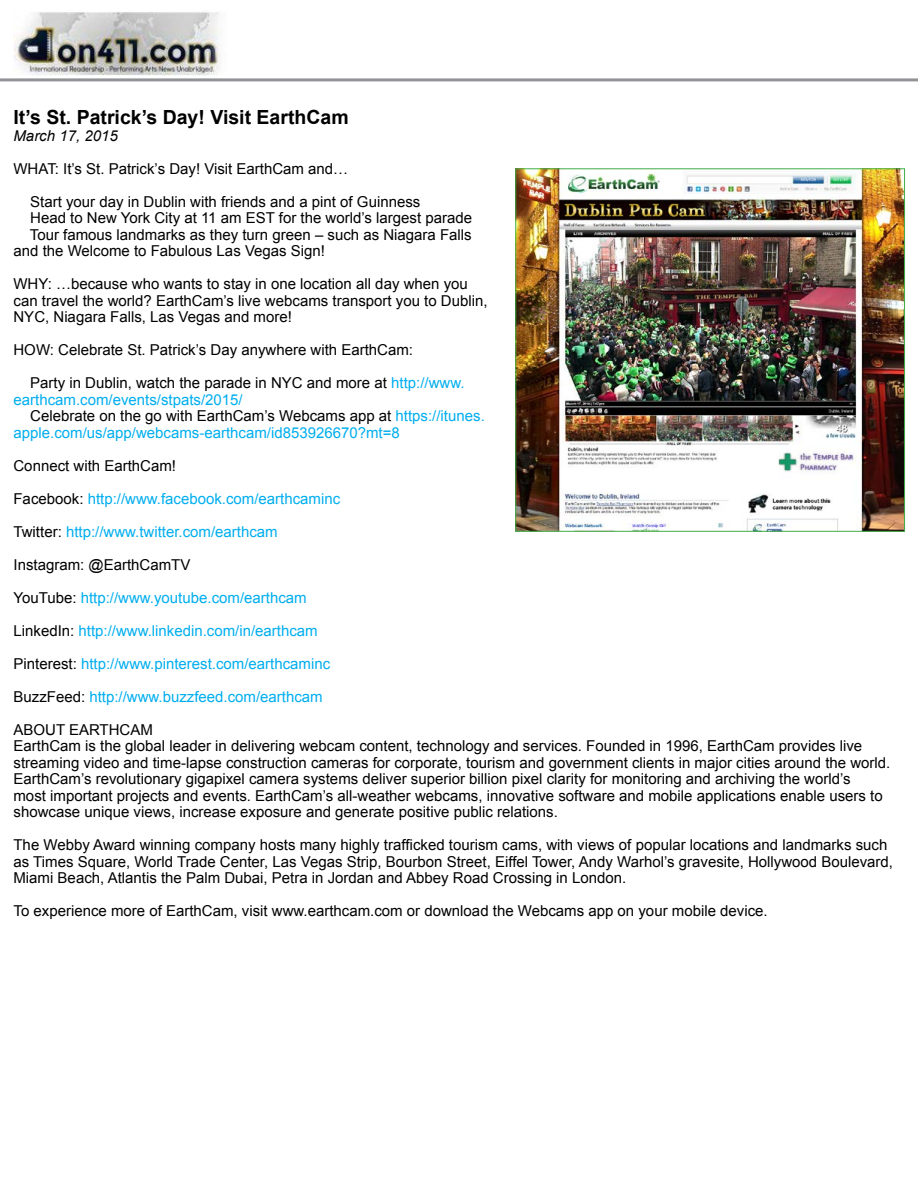
<style>
.page{position:relative;width:918px;height:1188px;background:#fff}
.page>*{position:absolute;margin:0;border:0;box-sizing:border-box;transform-origin:0 0}
.t1{font:700 19.5px "Arial";color:#000}
.t2{font:15px/16.5px "Arial";color:#000}
.t3{font:15px/16.5px "Arial";color:#00aeef}
.t4{font:italic 15px "Arial";color:#000}
.s1{color:#000}
</style>
<div class="page">
<img style="left:517px;top:170px;width:386px;height:360px">
<div style="left:515px;top:168px;width:390px;height:364px;border:1px solid #41ad49"></div>
<img style="left:14px;top:12px;width:206px;height:64px">
<hr style="left:0;top:78px;width:918px;height:3px;background:#919396">
<h1 class="t1" style="left:14px;top:105px;width:337px">It’s St. Patrick’s Day! Visit EarthCam</h1>
<p class="t4" style="left:14px;top:126px;width:106px">March 17, 2015</p>
<p class="t2" style="left:14px;top:160px;width:336px">WHAT: It’s St. Patrick’s Day! Visit EarthCam and…</p>
<p class="t2" style="left:30px;top:193px;width:392px">Start your day in Dublin with friends and a pint of Guinness</p>
<p class="t2" style="left:30px;top:210px;width:443px">Head to New York City at 11 am EST for the world’s largest parade</p>
<p class="t2" style="left:30px;top:226px;width:443px">Tour famous landmarks as they turn green – such as Niagara Falls</p>
<p class="t2" style="left:14px;top:243px;width:313px">and the Welcome to Fabulous Las Vegas Sign!</p>
<p class="t2" style="left:14px;top:276px;width:476px">WHY: …because who wants to stay in one location all day when you can travel the world? EarthCam’s live webcams transport you to Dublin,<br>NYC, Niagara Falls, Las Vegas and more!</p>
<p class="t2" style="left:14px;top:342px;width:401px">HOW: Celebrate St. Patrick’s Day anywhere with EarthCam:</p>
<p class="t3" style="left:14px;top:375px;width:453px;text-indent:17px"><span class="s1">Party in Dublin, watch the parade in NYC and more at</span> http://www. earthcam.com/events/stpats/2015/</p>
<p class="t3" style="left:14px;top:408px;width:473px;text-indent:17px"><span class="s1">Celebrate on the go with EarthCam’s Webcams app at</span> https://itunes. apple.com/us/app/webcams-earthcam/id853926670?mt=8</p>
<p class="t2" style="left:14px;top:457px;width:164px">Connect with EarthCam!</p>
<p class="t3" style="left:14px;top:490px;width:328px"><span class="s1">Facebook:</span> http://www.facebook.com/earthcaminc</p>
<p class="t3" style="left:14px;top:523px;width:266px"><span class="s1">Twitter:</span> http://www.twitter.com/earthcam</p>
<p class="t2" style="left:14px;top:556px;width:178px">Instagram: @EarthCamTV</p>
<p class="t3" style="left:14px;top:581px;width:306px;line-height:33px"><span class="s1">YouTube:</span> http://www.youtube.com/earthcam<br><span class="s1">LinkedIn:</span> http://www.linkedin.com/in/earthcam</p>
<p class="t3" style="left:14px;top:655px;width:318px"><span class="s1">Pinterest:</span> http://www.pinterest.com/earthcaminc</p>
<p class="t3" style="left:14px;top:688px;width:311px"><span class="s1">BuzzFeed:</span> http://www.buzzfeed.com/earthcam</p>
<p class="t2" style="left:14px;top:721px;width:878px">ABOUT EARTHCAM<br>EarthCam is the global leader in delivering webcam content, technology and services. Founded in 1996, EarthCam provides live streaming video and time-lapse construction cameras for corporate, tourism and government clients in major cities around the world.<br>EarthCam’s revolutionary gigapixel camera systems deliver superior billion pixel clarity for monitoring and archiving the world’s<br>most important projects and events. EarthCam’s all-weather webcams, innovative software and mobile applications enable users to showcase unique views, increase exposure and generate positive public relations.</p>
<p class="t2" style="left:14px;top:837px;width:881px">The Webby Award winning company hosts many highly trafficked tourism cams, with views of popular locations and landmarks such as Times Square, World Trade Center, Las Vegas Strip, Bourbon Street, Eiffel Tower, Andy Warhol’s gravesite, Hollywood Boulevard,<br>Miami Beach, Atlantis the Palm Dubai, Petra in Jordan and Abbey Road Crossing in London.</p>
<p class="t2" style="left:14px;top:903px;width:756px">To experience more of EarthCam, visit www.earthcam.com or download the Webcams app on your mobile device.</p>
</div>
